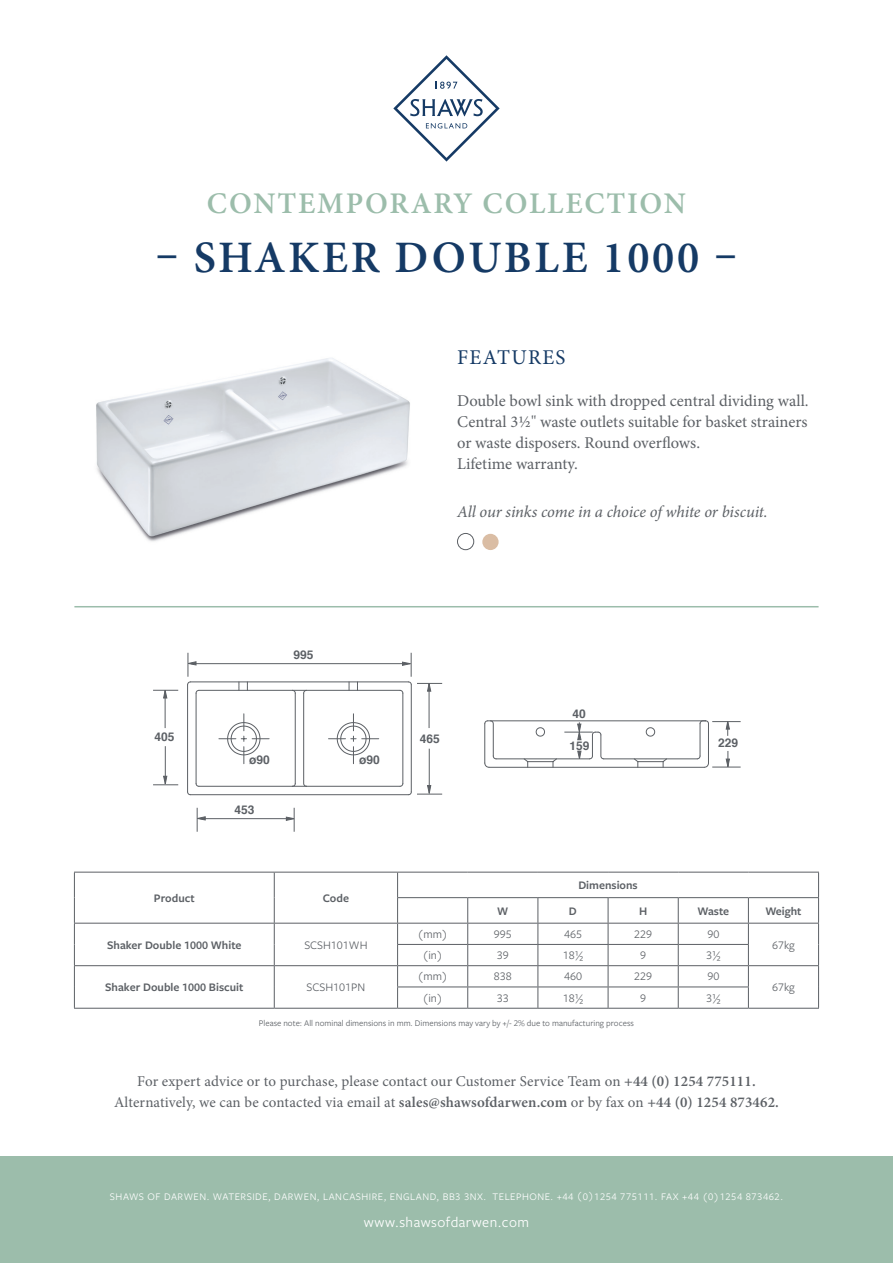
<style>
.page{position:relative;width:893px;height:1263px;background:#fff}
.page>*{position:absolute;margin:0;border:0;box-sizing:border-box;transform-origin:0 0}
.t1{font:600 45px "Minion Pro";letter-spacing:.06em;color:#153a65}
.t2{font:600 30px "Minion Pro";letter-spacing:.06em;color:#9cbdab}
.t3{font:21px "Minion Pro";letter-spacing:.06em;color:#153a65}
.t4{font:16.5px/21px "Minion Pro";color:#5c6065}
.t5{font:italic 16.5px "Minion Pro";letter-spacing:-.01em;color:#5c6065}
.t6{font:15px/21px "Minion Pro";letter-spacing:.01em;color:#5c6065;text-align:center}
.t7{font:15px "Freight Sans Pro";letter-spacing:.03em;color:#fff}
.Product_Text{font:12px "Freight Sans Pro";color:#5c6065}
.Product_Text-2{font:600 12px "Freight Sans Pro";color:#5c6065}
.t8{font:700 12px "Helvetica";color:#5c6065}
.t9{font:10.5px "Freight Sans Pro";letter-spacing:.05em;color:#fff}
.Product_Text-3{font:9px "Freight Sans Pro";color:#5c6065}
.s1{font-weight:600}
</style>
<div class="page">
<div style="left:457px;top:533px;width:17px;height:17px;border:1px solid #5c6065;border-radius:50%"></div>
<div style="left:482px;top:534px;width:17px;height:16px;background:#dabda4;border-radius:50%"></div>
<div style="left:0;top:1157px;width:893px;height:106px;background:#9cbdab"></div>
<svg style="left:393px;top:55px;width:107px;height:107px"></svg>
<img style="left:96px;top:358px;width:314px;height:184px">
<svg style="left:679px;top:898px;width:139px;height:110px"></svg>
<hr style="left:678px;top:872px;width:70px;height:1px;background:#5c6065">
<hr style="left:748px;top:872px;width:71px;height:1px;background:#5c6065">
<hr style="left:678px;top:897px;width:70px;height:1px;background:#5c6065">
<hr style="left:748px;top:897px;width:71px;height:1px;background:#5c6065">
<hr style="left:678px;top:923px;width:70px;height:1px;background:#5c6065">
<hr style="left:748px;top:923px;width:71px;height:1px;background:#5c6065">
<hr style="left:678px;top:944px;width:71px;height:1px;background:#5c6065">
<hr style="left:74px;top:1008px;width:200px;height:1px;background:#5c6065">
<hr style="left:274px;top:1008px;width:124px;height:1px;background:#5c6065">
<hr style="left:678px;top:965px;width:70px;height:1px;background:#5c6065">
<hr style="left:748px;top:965px;width:71px;height:1px;background:#5c6065">
<svg style="left:818px;top:872px;width:1px;height:136px"></svg>
<hr style="left:748px;top:1008px;width:71px;height:1px;background:#5c6065">
<hr style="left:678px;top:986px;width:71px;height:1px;background:#5c6065">
<svg style="left:74px;top:872px;width:605px;height:136px"></svg>
<svg style="left:748px;top:898px;width:1px;height:110px"></svg>
<hr style="left:398px;top:1008px;width:70px;height:1px;background:#5c6065">
<hr style="left:468px;top:1008px;width:70px;height:1px;background:#5c6065">
<hr style="left:538px;top:1008px;width:70px;height:1px;background:#5c6065">
<hr style="left:608px;top:1008px;width:70px;height:1px;background:#5c6065">
<hr style="left:678px;top:1008px;width:70px;height:1px;background:#5c6065">
<svg style="left:219px;top:714px;width:50px;height:50px"></svg>
<hr style="left:191px;top:663px;width:220px;height:1px;background:#5c6065">
<hr style="left:200px;top:818px;width:94px;height:1px;background:#5c6065">
<svg style="left:286px;top:808px;width:9px;height:24px"></svg>
<svg style="left:196px;top:808px;width:10px;height:24px"></svg>
<svg style="left:153px;top:689px;width:25px;height:9px"></svg>
<hr style="left:165px;top:690px;width:1px;height:38px;background:#5c6065">
<svg style="left:153px;top:776px;width:25px;height:10px"></svg>
<hr style="left:165px;top:746px;width:1px;height:38px;background:#5c6065">
<hr style="left:196px;top:693px;width:1px;height:90px;background:#5c6065">
<hr style="left:187px;top:685px;width:1px;height:107px;background:#5c6065">
<hr style="left:190px;top:794px;width:218px;height:1px;background:#5c6065">
<hr style="left:199px;top:786px;width:93px;height:1px;background:#5c6065">
<svg style="left:187px;top:783px;width:13px;height:12px"></svg>
<hr style="left:190px;top:681px;width:218px;height:1px;background:#5c6065">
<svg style="left:187px;top:653px;width:13px;height:41px"></svg>
<hr style="left:199px;top:690px;width:93px;height:1px;background:#5c6065">
<svg style="left:291px;top:653px;width:151px;height:142px"></svg>
<svg style="left:484px;top:720px;width:257px;height:48px"></svg>
<hr style="left:74px;top:606px;width:745px;height:1px;background:#9cbdab">
<h3 class="t2" style="left:207px;top:183px;width:481px">CONTEMPORARY COLLECTION</h3>
<h3 class="t1" style="left:156px;top:226px;width:583px">– SHAKER DOUBLE 1000 –</h3>
<p class="t3" style="left:457px;top:343px;width:110px">FEATURES</p>
<p class="t4" style="left:457px;top:391px;width:353px">Double bowl sink with dropped central dividing wall.<br>Central 3½" waste outlets suitable for basket strainers or waste disposers. Round overflows.<br>Lifetime warranty.</p>
<p class="t5" style="left:457px;top:500px;width:312px">All our sinks come in a choice of white or biscuit.</p>
<p class="t8" style="left:154px;top:726px;width:22px">405</p>
<p class="t8" style="left:294px;top:645px;width:22px">995</p>
<p class="t8" style="left:249px;top:750px;width:22px">ø90</p>
<p class="t8" style="left:359px;top:750px;width:22px">ø90</p>
<p class="t8" style="left:234px;top:800px;width:22px">453</p>
<p class="Product_Text-2" style="left:154px;top:890px;width:42px">Product</p>
<p class="Product_Text-2" style="left:323px;top:890px;width:28px">Code</p>
<p class="Product_Text-2" style="left:107px;top:936px;width:136px">Shaker Double 1000 White</p>
<p class="Product_Text" style="left:304px;top:937px;width:65px">SCSH101WH</p>
<p class="t8" style="left:420px;top:729px;width:22px">465</p>
<p class="t8" style="left:573px;top:704px;width:15px">40</p>
<p class="t8" style="left:570px;top:736px;width:22px">159</p>
<p class="t8" style="left:718px;top:733px;width:22px">229</p>
<p class="Product_Text-2" style="left:578px;top:877px;width:61px">Dimensions</p>
<p class="Product_Text-2" style="left:497px;top:902px;width:13px">W</p>
<p class="Product_Text-2" style="left:569px;top:902px;width:9px">D</p>
<p class="Product_Text-2" style="left:639px;top:902px;width:10px">H</p>
<p class="Product_Text-2" style="left:697px;top:902px;width:33px">Waste</p>
<p class="Product_Text-2" style="left:765px;top:902px;width:38px">Weight</p>
<p class="Product_Text" style="left:417px;top:926px;width:32px">(mm)</p>
<p class="Product_Text" style="left:494px;top:926px;width:19px">995</p>
<p class="Product_Text" style="left:564px;top:926px;width:19px">465</p>
<p class="Product_Text" style="left:634px;top:926px;width:19px">229</p>
<p class="Product_Text" style="left:707px;top:926px;width:13px">90</p>
<p class="Product_Text" style="left:422px;top:947px;width:22px">(in)</p>
<p class="Product_Text" style="left:497px;top:947px;width:13px">39</p>
<p class="Product_Text" style="left:563px;top:947px;width:22px">18½</p>
<p class="Product_Text" style="left:640px;top:947px;width:7px">9</p>
<p class="Product_Text" style="left:706px;top:947px;width:16px">3½</p>
<p class="Product_Text" style="left:772px;top:937px;width:24px">67kg</p>
<p class="Product_Text-2" style="left:105px;top:979px;width:140px">Shaker Double 1000 Biscuit</p>
<p class="Product_Text" style="left:307px;top:979px;width:60px">SCSH101PN</p>
<p class="Product_Text" style="left:417px;top:968px;width:32px">(mm)</p>
<p class="Product_Text" style="left:494px;top:968px;width:19px">838</p>
<p class="Product_Text" style="left:564px;top:968px;width:19px">460</p>
<p class="Product_Text" style="left:634px;top:968px;width:19px">229</p>
<p class="Product_Text" style="left:707px;top:968px;width:13px">90</p>
<p class="Product_Text" style="left:422px;top:990px;width:22px">(in)</p>
<p class="Product_Text" style="left:497px;top:990px;width:13px">33</p>
<p class="Product_Text" style="left:563px;top:990px;width:22px">18½</p>
<p class="Product_Text" style="left:640px;top:990px;width:7px">9</p>
<p class="Product_Text" style="left:706px;top:990px;width:16px">3½</p>
<p class="Product_Text-3" style="left:259px;top:1017px;width:377px">Please note: All nominal dimensions in mm. Dimensions may vary by +/- 2% due to manufacturing process</p>
<p class="Product_Text" style="left:772px;top:979px;width:24px">67kg</p>
<h3 class="t6" style="left:114px;top:1071px;width:666px">For expert advice or to purchase, please contact our Customer Service Team on <span class="s1">+44 (0) 1254 775111.<br></span>Alternatively, we can be contacted via email at <span class="s1">sales@shawsofdarwen.com</span> or by fax on <span class="s1">+44 (0) 1254 873462.</span></h3>
<p class="t9" style="left:110px;top:1189px;width:675px">SHAWS OF DARWEN. WATERSIDE, DARWEN, LANCASHIRE, ENGLAND, BB3 3NX. TELEPHONE. +44 (0)1254 775111. FAX +44 (0)1254 873462.</p>
<p class="t7" style="left:364px;top:1212px;width:167px">www.shawsofdarwen.com</p>
</div>
